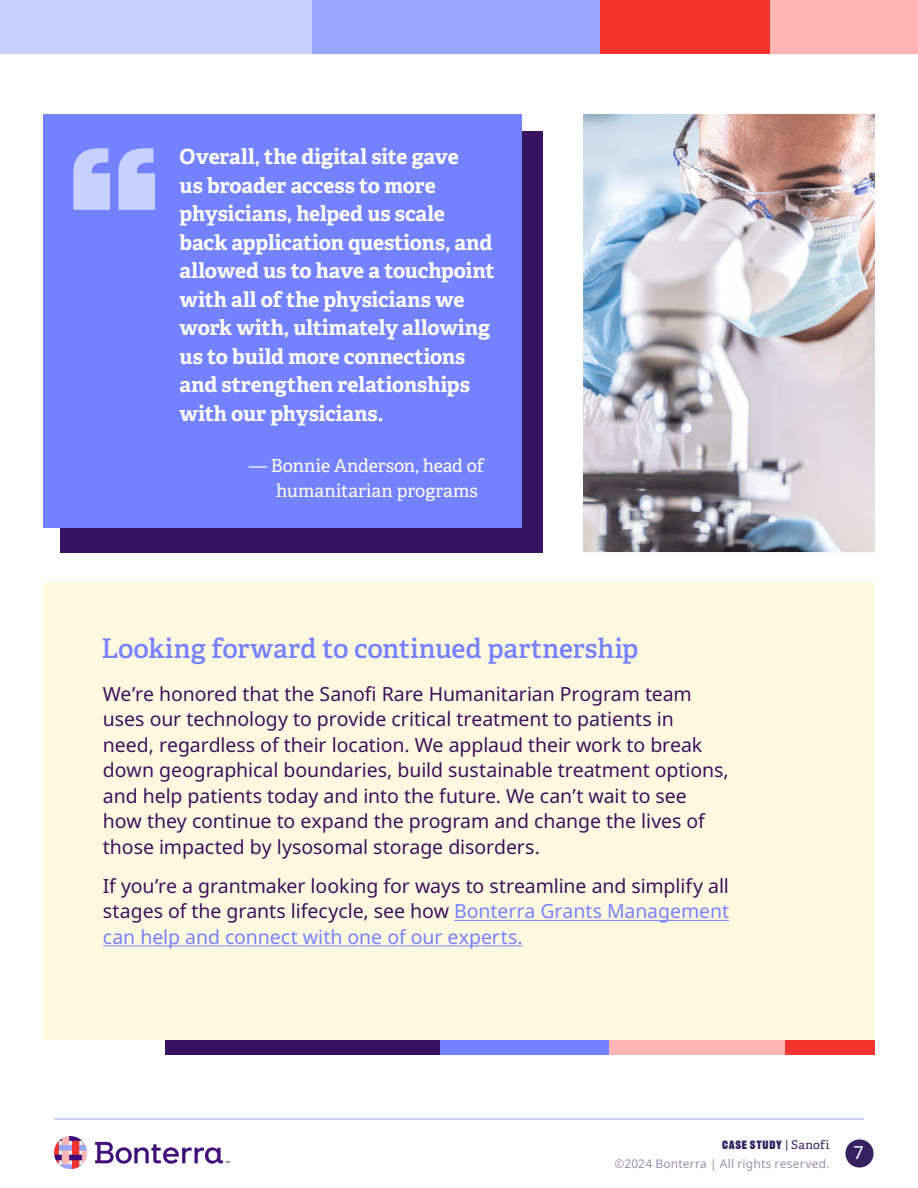
<style>
.page{position:relative;width:918px;height:1188px;background:#fff}
.page>*{position:absolute;margin:0;border:0;box-sizing:border-box;transform-origin:0 0}
.t1{font:600 27px "Adelle";letter-spacing:-.005em;color:#7583ff}
.t2{font:700 21px/28.5px "Adelle";letter-spacing:-.005em;color:#fff}
.t3{font:19.5px/25.5px "Noto Sans";letter-spacing:-.005em;color:#381360}
.Copy{font:18px/25.5px "Adelle";color:#fff}
.t4{font:18px "Noto Sans";color:#fff}
.t5{font:12px "Noto Sans";letter-spacing:.015em;color:#9c90af}
.t6{font:900 12px "Recent Grotesk";letter-spacing:.065em;color:#382160}
.s1{color:#7583ff}
.s2{font-family:"Adelle";font-weight:400}
</style>
<div class="page">
<div style="left:845px;top:1139px;width:29px;height:29px;background:#382160;border-radius:50%"></div>
<hr style="left:54px;top:1118px;width:810px;height:2px;background:#bac2ff">
<img style="left:54px;top:1136px;width:176px;height:33px">
<div style="left:61px;top:131px;width:482px;height:421px;background:#381360"></div>
<div style="left:692px;top:996px;width:183px;height:59px;background:#f2332e"></div>
<div style="left:539px;top:996px;width:246px;height:59px;background:#ffb5b3"></div>
<div style="left:334px;top:996px;width:275px;height:59px;background:#7582ff"></div>
<div style="left:165px;top:996px;width:275px;height:59px;background:#381261"></div>
<div style="left:43px;top:582px;width:832px;height:458px;background:#fff7de"></div>
<div style="left:43px;top:114px;width:478px;height:414px;background:#7582ff"></div>
<svg style="left:73px;top:148px;width:82px;height:62px"></svg>
<img style="left:584px;top:114px;width:291px;height:438px">
<div style="left:599px;top:0;width:172px;height:54px;background:#f2332e"></div>
<div style="left:771px;top:0;width:147px;height:54px;background:#ffb6b3"></div>
<div style="left:312px;top:0;width:287px;height:54px;background:#99a7ff"></div>
<div style="left:0;top:0;width:312px;height:54px;background:#c7d0ff"></div>
<hr style="left:454px;top:920px;width:275px;height:1px;background:#7583ff">
<hr style="left:103px;top:945px;width:420px;height:1px;background:#7583ff">
<p class="t2" style="left:180px;top:143px;width:316px">Overall, the digital site gave<br>us broader access to more physicians, helped us scale back application questions, and allowed us to have a touchpoint with all of the physicians we work with, ultimately allowing us to build more connections and strengthen relationships with our physicians.</p>
<p class="Copy" style="left:276px;top:453px;width:209px;text-indent:-27px">— Bonnie Anderson, head of humanitarian programs</p>
<p class="t1" style="left:101px;top:632px;width:539px">Looking forward to continued partnership</p>
<p class="t3" style="left:103px;top:682px;width:627px">We’re honored that the Sanofi Rare Humanitarian Program team uses our technology to provide critical treatment to patients in need, regardless of their location. We applaud their work to break down geographical boundaries, build sustainable treatment options, and help patients today and into the future. We can’t wait to see how they continue to expand the program and change the lives of those impacted by lysosomal storage disorders.</p>
<p class="t3" style="left:103px;top:874px;width:628px;text-align:justify">If you’re a grantmaker looking for ways to streamline and simplify all stages of the grants lifecycle, see how <span class="s1">Bonterra Grants Management can help and connect with one of our experts.</span></p>
<p class="t6" style="left:722px;top:1138px;width:109px">CASE STUDY <span class="s2">| Sanofi</span></p>
<p class="t5" style="left:615px;top:1155px;width:216px">©2024 Bonterra | All rights reserved.</p>
<p class="t4" style="left:854px;top:1140px;width:12px">7</p>
</div>
